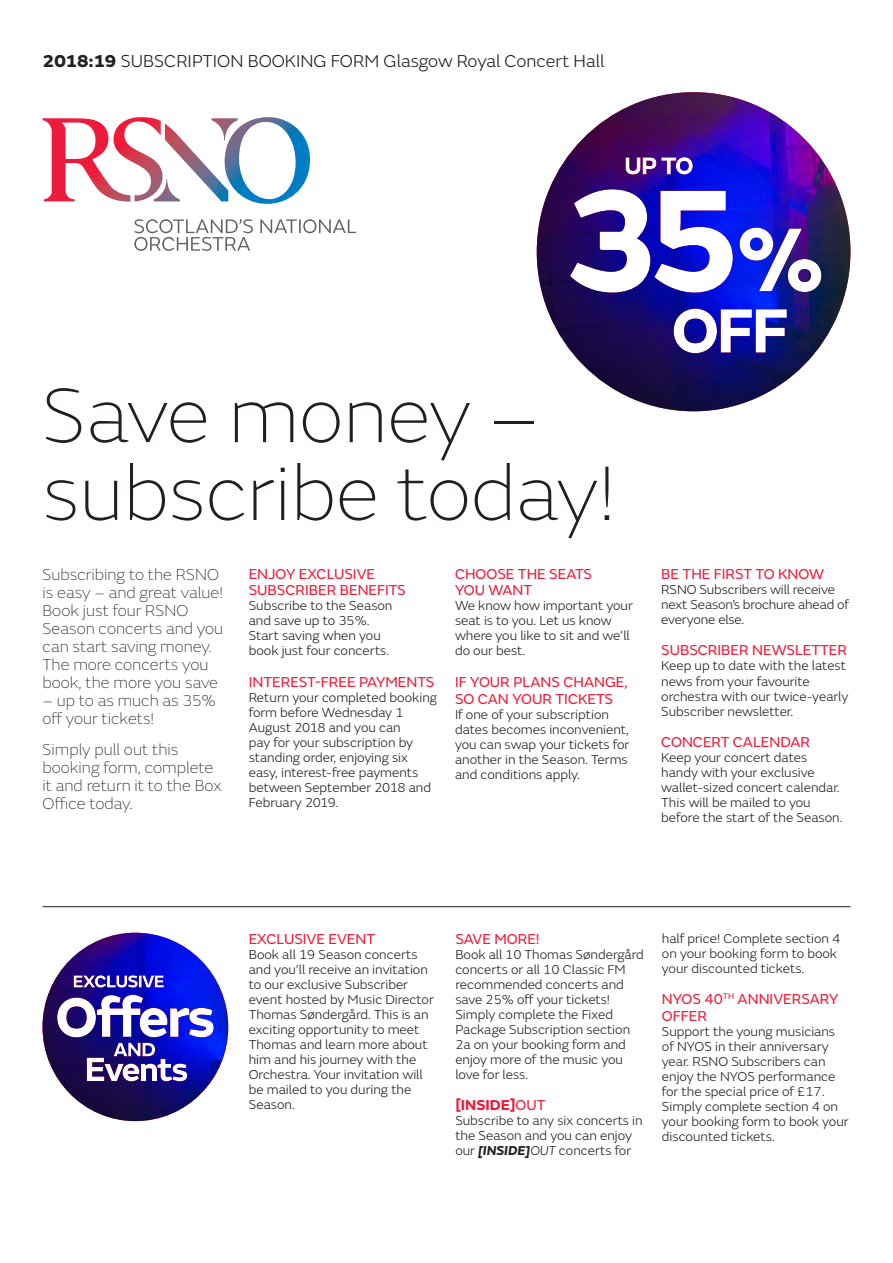
<style>
.page{position:relative;width:893px;height:1263px;background:#fff}
.page>*{position:absolute;margin:0;border:0;box-sizing:border-box;transform-origin:0 0}
.t1{font:100 80.4px "FS Emeric";color:#231f20}
.t2{font:300 18px "FS Emeric";color:#231f20}
.Body_Text{font:100 16.5px/18px "FS Emeric";color:#231f20}
.Subhead_1{font:15px/16.5px "FS Emeric";color:#ed1a39}
.Subhead_1-2{font:700 15px "FS Emeric";color:#ed1a39}
.Body_Text-2{font:300 13.5px/15px "FS Emeric";color:#231f20}
.s1{font-weight:800}
.s2{font-weight:400}
.s3{font-weight:700;font-style:italic}
.s4{font-style:italic}
</style>
<div class="page">
<img style="left:43px;top:933px;width:185px;height:188px">
<svg style="left:134px;top:219px;width:222px;height:32px"></svg>
<svg style="left:43px;top:117px;width:267px;height:87px"></svg>
<hr style="left:43px;top:906px;width:807px;height:1px;background:#231f20">
<img style="left:537px;top:92px;width:313px;height:319px">
<p class="t2" style="left:43px;top:49px;width:563px"><span class="s1">2018:19</span> SUBSCRIPTION BOOKING FORM Glasgow Royal Concert Hall</p>
<p class="t1" style="left:43px;top:365px;width:499px">Save money –</p>
<p class="t1" style="left:43px;top:443px;width:575px">subscribe today!</p>
<p class="Body_Text" style="left:43px;top:565px;width:182px">Subscribing to the RSNO is easy – and great value!<br>Book just four RSNO<br>Season concerts and you can start saving money.<br>The more concerts you book, the more you save</p>
<p class="Body_Text" style="left:43px;top:691px;width:175px">– up to as much as 35% off your tickets!</p>
<p class="Body_Text" style="left:43px;top:740px;width:181px">Simply pull out this booking form, complete it and return it to the Box<br>Office today.</p>
<p class="Subhead_1" style="left:249px;top:565px;width:158px">ENJOY EXCLUSIVE<br>SUBSCRIBER BENEFITS</p>
<p class="Body_Text-2" style="left:249px;top:598px;width:145px">Subscribe to the Season and save up to 35%.<br>Start saving when you book just four concerts.</p>
<p class="Subhead_1" style="left:249px;top:673px;width:187px">INTEREST-FREE PAYMENTS</p>
<p class="Body_Text-2" style="left:249px;top:689px;width:190px">Return your completed booking form before Wednesday 1<br>August 2018 and you can<br>pay for your subscription by standing order, enjoying six easy, interest-free payments between September 2018 and<br>February 2019.</p>
<p class="Subhead_1" style="left:455px;top:565px;width:138px">CHOOSE THE SEATS<br>YOU WANT</p>
<p class="Body_Text-2" style="left:455px;top:598px;width:179px">We know how important your seat is to you. Let us know where you like to sit and we’ll do our best.</p>
<p class="Subhead_1" style="left:455px;top:673px;width:174px">IF YOUR PLANS CHANGE,</p>
<p class="Subhead_1" style="left:455px;top:689px;width:160px">SO CAN YOUR TICKETS</p>
<p class="Body_Text-2" style="left:455px;top:706px;width:176px">If one of your subscription dates becomes inconvenient, you can swap your tickets for another in the Season. Terms and conditions apply.</p>
<p class="Subhead_1" style="left:661px;top:565px;width:164px">BE THE FIRST TO KNOW</p>
<p class="Body_Text-2" style="left:661px;top:581px;width:189px">RSNO Subscribers will receive next Season’s brochure ahead of everyone else.</p>
<p class="Subhead_1" style="left:661px;top:641px;width:187px">SUBSCRIBER NEWSLETTER</p>
<p class="Body_Text-2" style="left:661px;top:658px;width:189px">Keep up to date with the latest news from your favourite orchestra with our twice-yearly<br>Subscriber newsletter.</p>
<p class="Subhead_1" style="left:661px;top:733px;width:151px">CONCERT CALENDAR</p>
<p class="Body_Text-2" style="left:661px;top:749px;width:183px">Keep your concert dates handy with your exclusive wallet-sized concert calendar.<br>This will be mailed to you before the start of the Season.</p>
<p class="Subhead_1" style="left:249px;top:929px;width:128px">EXCLUSIVE EVENT</p>
<p class="Body_Text-2" style="left:249px;top:946px;width:187px">Book all 19 Season concerts and you’ll receive an invitation to our exclusive Subscriber event hosted by Music Director<br>Thomas Søndergård. This is an exciting opportunity to meet<br>Thomas and learn more about him and his journey with the<br>Orchestra. Your invitation will be mailed to you during the<br>Season.</p>
<p class="Subhead_1" style="left:455px;top:929px;width:86px">SAVE MORE!</p>
<p class="Body_Text-2" style="left:455px;top:946px;width:190px">Book all 10 Thomas Søndergård concerts or all 10 Classic FM recommended concerts and save 25% off your tickets!<br>Simply complete the Fixed<br>Package Subscription section<br>2a on your booking form and enjoy more of the music you love for less.</p>
<p class="Subhead_1-2" style="left:455px;top:1093px;width:92px">[INSIDE]<span class="s2">OUT</span></p>
<p class="Body_Text-2" style="left:455px;top:1112px;width:189px">Subscribe to any six concerts in the Season and you can enjoy our <span class="s3">[INSIDE]</span><span class="s4">OUT</span> concerts for</p>
<p class="Body_Text-2" style="left:662px;top:930px;width:180px">half price! Complete section 4 on your booking form to book your discounted tickets.</p>
<p class="Subhead_1" style="left:662px;top:990px;width:178px">NYOS 40<sup>TH</sup> ANNIVERSARY<br>OFFER</p>
<p class="Body_Text-2" style="left:662px;top:1023px;width:188px">Support the young musicians of NYOS in their anniversary year. RSNO Subscribers can enjoy the NYOS performance for the special price of £17.<br>Simply complete section 4 on your booking form to book your discounted tickets.</p>
</div>
